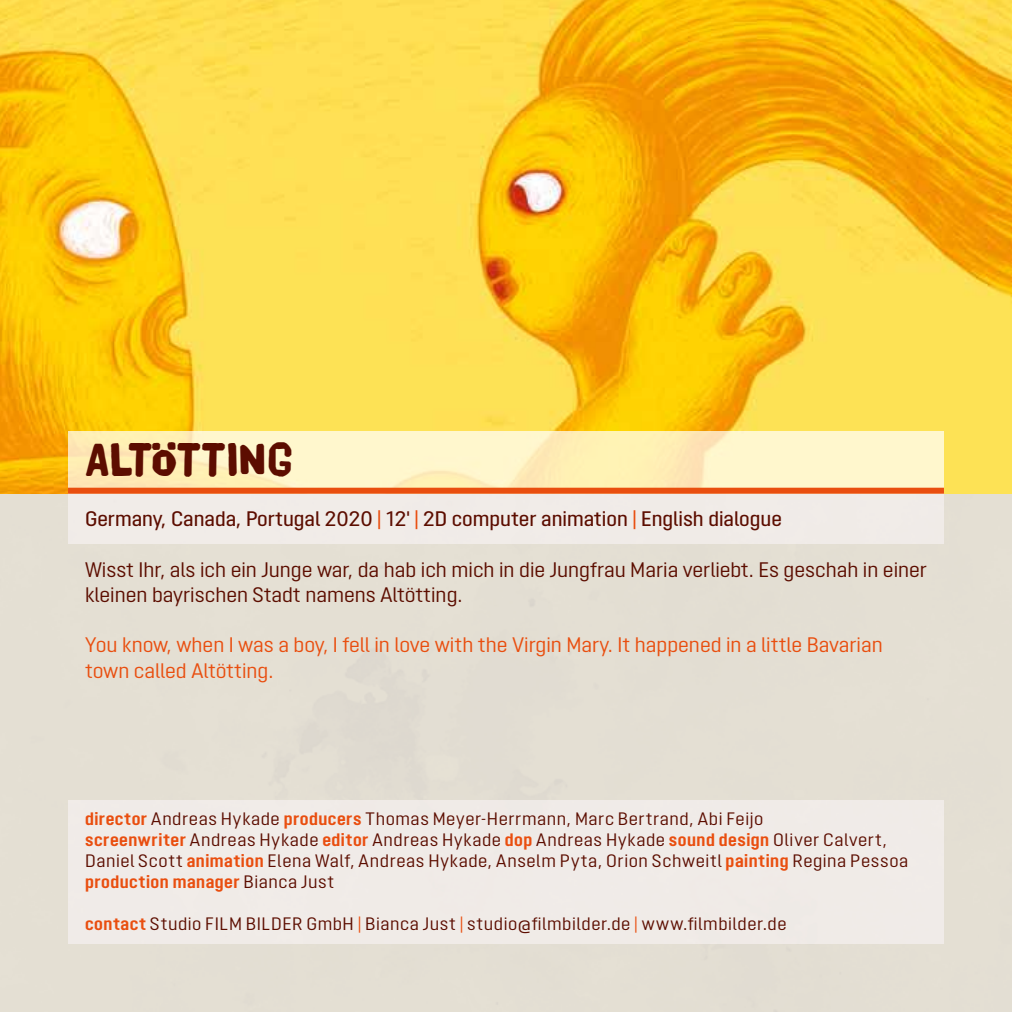
<style>
.page{position:relative;width:1012px;height:1012px;background:#fff}
.page>*{position:absolute;margin:0;border:0;box-sizing:border-box;transform-origin:0 0}
.t1{font:48px "HVD Poster Clean";color:#5c0d00}
.t2{font:21px/25.2px "Opinion Pro";color:#5c0d00}
.t3{font:21px/25.2px "Opinion Pro";color:#e94e0f}
.t4{font:500 21px "Opinion Pro";color:#5c0d00}
.t5{font:18px/21px "Opinion Pro";letter-spacing:.03em;color:#5c0d00}
.s1{color:#e94e0f}
.s2{font-weight:700;color:#e94e0f}
</style>
<div class="page">
<hr style="left:1011px;top:0;width:1px;height:1012px;background:#635a5d">
<img style="left:0;top:0;width:1012px;height:494px">
<svg style="left:68px;top:431px;width:876px;height:57px;background:#fef1c1"></svg>
<div style="left:68px;top:800px;width:876px;height:144px;background:#efe7e6"></div>
<div style="left:68px;top:492px;width:876px;height:52px;background:#efe7e6"></div>
<div style="left:68px;top:488px;width:876px;height:6px;background:#e94e0f"></div>
<h1 class="t1" style="left:85px;top:438px;width:211px">ALTÖTTI NG</h1>
<p class="t4" style="left:85px;top:507px;width:698px">Germany, Canada, Portugal 2020 <span class="s1">|</span> 12' <span class="s1">|</span> 2D computer animation <span class="s1">|</span> English dialogue</p>
<p class="t2" style="left:85px;top:557px;width:843px">Wisst Ihr, als ich ein Junge war, da hab ich mich in die Jungfrau Maria verliebt. Es geschah in einer kleinen bayrischen Stadt namens Altötting.</p>
<p class="t3" style="left:85px;top:632px;width:799px">You know, when I was a boy, I fell in love with the Virgin Mary. It happened in a little Bavarian town called Altötting.</p>
<p class="t5" style="left:85px;top:808px;width:825px"><span class="s2">director</span> Andreas Hykade <span class="s2">producers</span> Thomas Meyer-Herrmann, Marc Bertrand, Abi Feijo<br><span class="s2">screenwriter</span> Andreas Hykade <span class="s2">editor</span> Andreas Hykade <span class="s2">dop</span> Andreas Hykade <span class="s2">sound design</span> Oliver Calvert, Daniel Scott <span class="s2">animation</span> Elena Walf, Andreas Hykade, Anselm Pyta, Orion Schweitl <span class="s2">painting</span> Regina Pessoa <span class="s2">production manager</span> Bianca Just</p>
<p class="t5" style="left:85px;top:913px;width:703px"><span class="s2">contact</span> Studio FILM BILDER GmbH <span class="s1">|</span> Bianca Just <span class="s1">|</span> studio@filmbilder.de <span class="s1">|</span> www.filmbilder.de</p>
</div>
